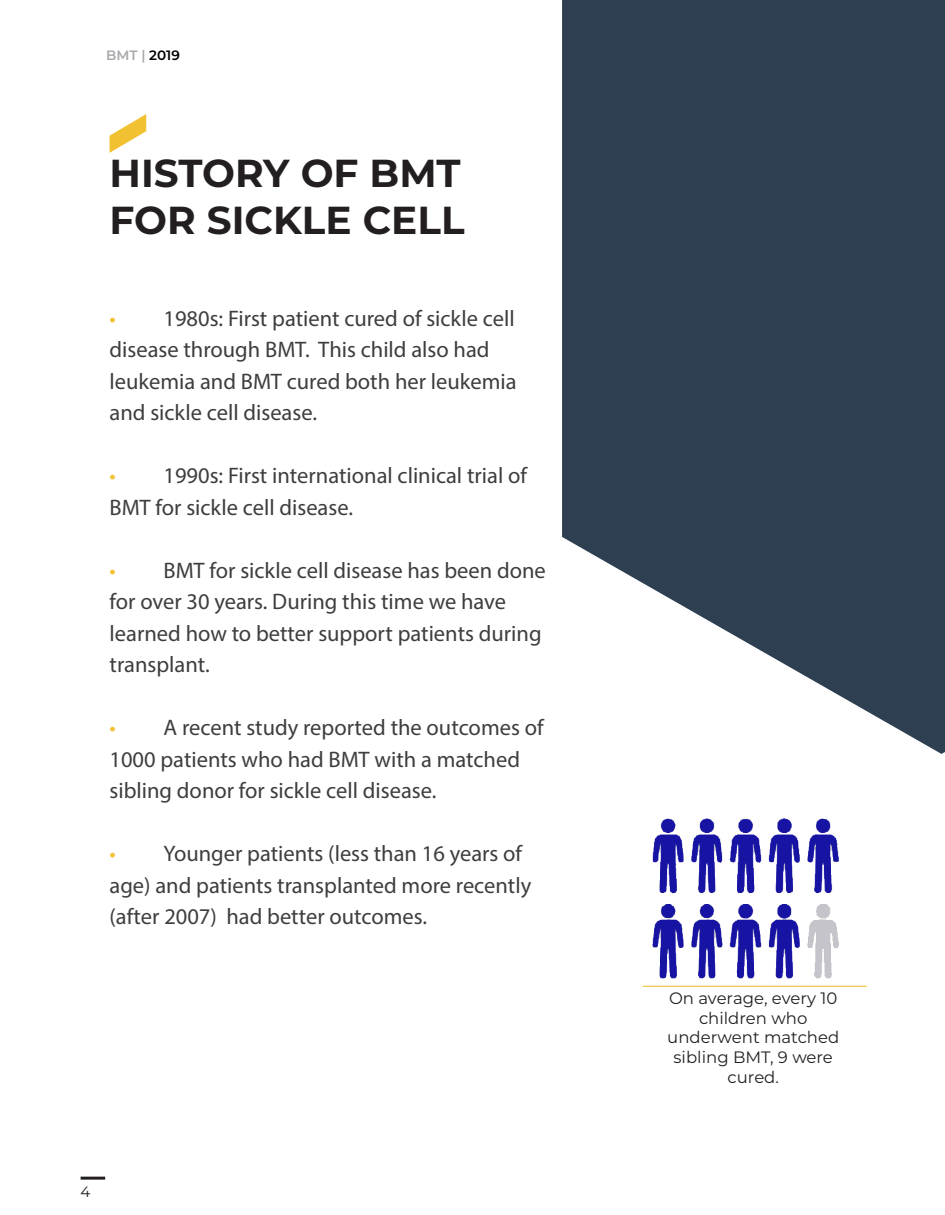
<style>
.page{position:relative;width:945px;height:1215px;background:#fff}
.page>*{position:absolute;margin:0;border:0;box-sizing:border-box;transform-origin:0 0}
.t1{font:700 39px "Montserrat";color:#231f20}
.t2{font:22.5px/31.5px "Myriad Pro";color:#3e3e3f}
.Headline_01{font:16.5px/19.8px "Montserrat";color:#231f20;text-align:center}
.t3{font:15px "Montserrat";color:#231f20}
.t4{font:600 13.65px "Montserrat";color:#a8a9ad}
.s1{color:#000}
.s2{color:#f1c132}
</style>
<div class="page">
<svg style="left:562px;top:0;width:383px;height:754px;background:#4b5a6a"></svg>
<img style="left:653px;top:818px;width:186px;height:161px">
<svg style="left:110px;top:114px;width:36px;height:39px"></svg>
<hr style="left:643px;top:986px;width:224px;height:1px;background:#f1c132">
<hr style="left:81px;top:1177px;width:24px;height:3px;background:#231f20">
<p class="t4" style="left:106px;top:45px;width:75px">BMT | <span class="s1">2019</span></p>
<p class="t1" style="left:110px;top:145px;width:353px">HISTORY OF BMT</p>
<p class="t1" style="left:110px;top:192px;width:357px">FOR SICKLE CELL</p>
<p class="t2" style="left:110px;top:302px;width:409px"><span class="s2">•</span> 1980s: First patient cured of sickle cell disease through BMT. This child also had leukemia and BMT cured both her leukemia and sickle cell disease.</p>
<p class="t2" style="left:110px;top:460px;width:419px"><span class="s2">•</span> 1990s: First international clinical trial of<br>BMT for sickle cell disease.</p>
<p class="t2" style="left:110px;top:554px;width:438px"><span class="s2">•</span> BMT for sickle cell disease has been done for over 30 years. During this time we have learned how to better support patients during transplant.</p>
<p class="t2" style="left:110px;top:712px;width:436px"><span class="s2">•</span> A recent study reported the outcomes of<br>1000 patients who had BMT with a matched sibling donor for sickle cell disease.</p>
<p class="t2" style="left:110px;top:838px;width:423px"><span class="s2">•</span> Younger patients (less than 16 years of age) and patients transplanted more recently (after 2007) had better outcomes.</p>
<p class="t3" style="left:81px;top:1181px;width:11px">4</p>
<p class="Headline_01" style="left:669px;top:988px;width:170px">On average, every 10 children who</p>
<p class="Headline_01" style="left:667px;top:1027px;width:173px">underwent matched sibling BMT, 9 were cured.</p>
</div>
